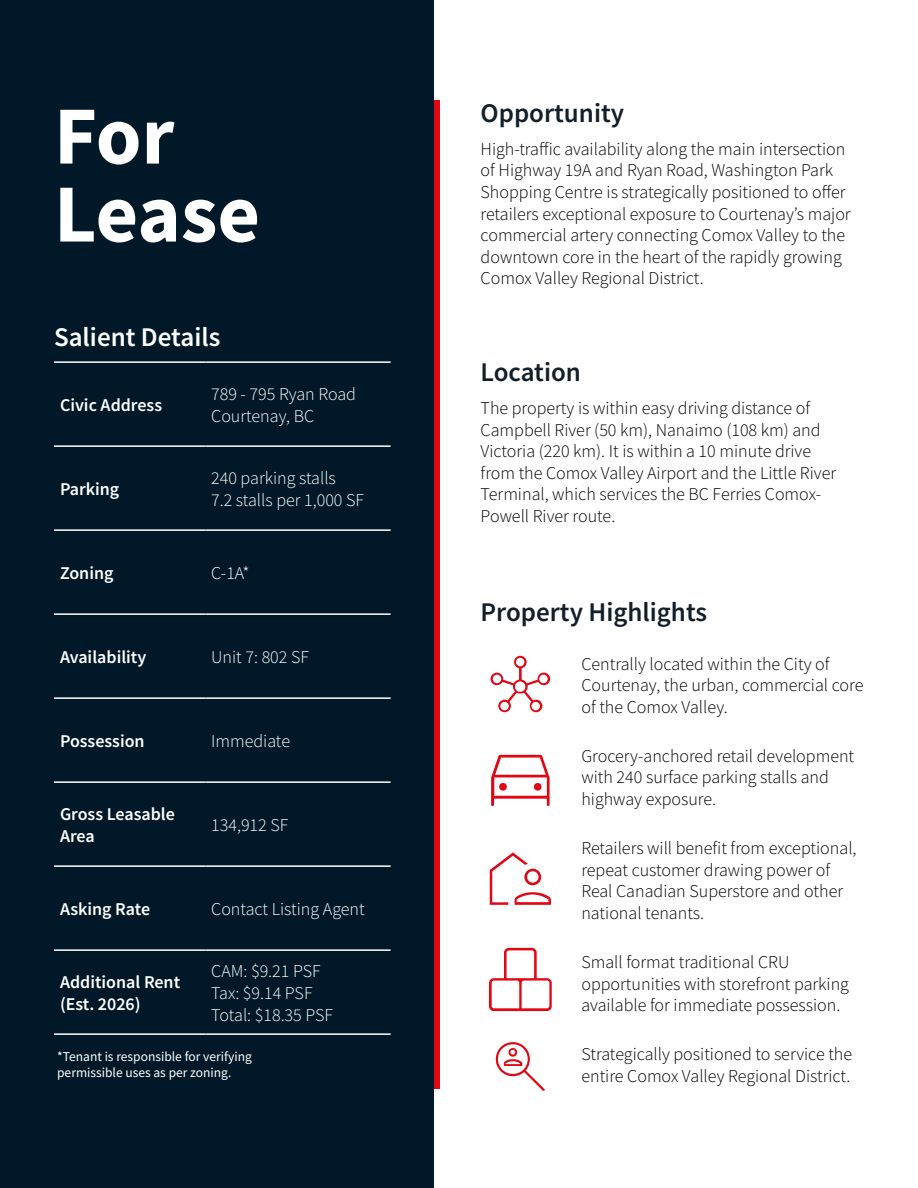
<style>
.page{position:relative;width:918px;height:1188px;background:#fff}
.page>*{position:absolute;margin:0;border:0;box-sizing:border-box;transform-origin:0 0}
.t1{font:700 82.5px/78px "Source Sans Pro";letter-spacing:-.005em;color:#fff}
.t2{font:600 27px "Source Sans Pro";color:#131e29}
.t3{font:600 27px "Source Sans Pro";color:#fff}
.t4{font:300 18px/21.6px "Source Sans Pro";color:#000}
.t5{font:300 18px/21.6px "Source Sans Pro";color:#fff}
.t6{font:600 18px/21.6px "Source Sans Pro";color:#fff}
.t7{font:13.5px/16.2px "Source Sans Pro";color:#fff}
</style>
<div class="page">
<div style="left:333px;top:101px;width:106px;height:988px;background:#e30613"></div>
<div style="left:0;top:0;width:434px;height:1188px;background:#001828"></div>
<hr style="left:54px;top:361px;width:151px;height:2px;background:#fff">
<hr style="left:205px;top:361px;width:186px;height:2px;background:#fff">
<hr style="left:54px;top:445px;width:151px;height:2px;background:#fff">
<hr style="left:205px;top:445px;width:186px;height:2px;background:#fff">
<hr style="left:54px;top:529px;width:151px;height:2px;background:#fff">
<hr style="left:205px;top:529px;width:186px;height:2px;background:#fff">
<hr style="left:54px;top:613px;width:151px;height:2px;background:#fff">
<hr style="left:205px;top:613px;width:186px;height:2px;background:#fff">
<hr style="left:54px;top:697px;width:151px;height:2px;background:#fff">
<hr style="left:205px;top:697px;width:186px;height:2px;background:#fff">
<hr style="left:54px;top:781px;width:151px;height:2px;background:#fff">
<hr style="left:205px;top:781px;width:186px;height:2px;background:#fff">
<hr style="left:54px;top:865px;width:151px;height:2px;background:#fff">
<hr style="left:205px;top:865px;width:186px;height:2px;background:#fff">
<hr style="left:54px;top:949px;width:151px;height:2px;background:#fff">
<hr style="left:205px;top:949px;width:186px;height:2px;background:#fff">
<hr style="left:54px;top:1033px;width:151px;height:2px;background:#fff">
<hr style="left:205px;top:1033px;width:186px;height:2px;background:#fff">
<svg style="left:490px;top:852px;width:61px;height:53px"></svg>
<svg style="left:489px;top:948px;width:63px;height:63px"></svg>
<svg style="left:491px;top:755px;width:59px;height:51px"></svg>
<svg style="left:496px;top:1042px;width:49px;height:49px"></svg>
<svg style="left:491px;top:656px;width:59px;height:56px"></svg>
<h1 class="t1" style="left:54px;top:96px;width:208px">For<br>Lease</h1>
<h2 class="t3" style="left:54px;top:319px;width:168px">Salient Details</h2>
<p class="t6" style="left:60px;top:394px;width:104px">Civic Address</p>
<p class="t5" style="left:211px;top:383px;width:146px">789 - 795 Ryan Road<br>Courtenay, BC</p>
<p class="t6" style="left:60px;top:478px;width:61px">Parking</p>
<p class="t5" style="left:211px;top:467px;width:154px">240 parking stalls<br>7.2 stalls per 1,000 SF</p>
<p class="t6" style="left:60px;top:562px;width:55px">Zoning</p>
<p class="t5" style="left:211px;top:562px;width:40px">C-1A*</p>
<p class="t6" style="left:60px;top:646px;width:88px">Availability</p>
<p class="t5" style="left:211px;top:646px;width:99px">Unit 7: 802 SF</p>
<p class="t6" style="left:60px;top:730px;width:86px">Possession</p>
<p class="t5" style="left:211px;top:730px;width:80px">Immediate</p>
<p class="t6" style="left:60px;top:803px;width:116px">Gross Leasable<br>Area</p>
<p class="t5" style="left:211px;top:814px;width:79px">134,912 SF</p>
<p class="t6" style="left:60px;top:898px;width:92px">Asking Rate</p>
<p class="t5" style="left:211px;top:898px;width:155px">Contact Listing Agent</p>
<p class="t6" style="left:60px;top:971px;width:122px">Additional Rent (Est. 2026)</p>
<p class="t5" style="left:211px;top:961px;width:123px">CAM: $9.21 PSF<br>Tax: $9.14 PSF<br>Total: $18.35 PSF</p>
<p class="t7" style="left:57px;top:1048px;width:196px">*Tenant is responsible for verifying permissible uses as per zoning.</p>
<h2 class="t2" style="left:481px;top:95px;width:145px">Opportunity</h2>
<p class="t4" style="left:481px;top:138px;width:372px">High-traffic availability along the main intersection of Highway 19A and Ryan Road, Washington Park Shopping Centre is strategically positioned to offer retailers exceptional exposure to Courtenay’s major commercial artery connecting Comox Valley to the downtown core in the heart of the rapidly growing Comox Valley Regional District.</p>
<h2 class="t2" style="left:481px;top:354px;width:102px">Location</h2>
<p class="t4" style="left:481px;top:397px;width:357px">The property is within easy driving distance of Campbell River (50 km), Nanaimo (108 km) and Victoria (220 km). It is within a 10 minute drive from the Comox Valley Airport and the Little River Terminal, which services the BC Ferries Comox-Powell River route.</p>
<h2 class="t2" style="left:481px;top:594px;width:228px">Property Highlights</h2>
<p class="t4" style="left:581px;top:653px;width:284px">Centrally located within the City of<br>Courtenay, the urban, commercial core of the Comox Valley.</p>
<p class="t4" style="left:581px;top:745px;width:274px">Grocery-anchored retail development with 240 surface parking stalls and highway exposure.</p>
<p class="t4" style="left:581px;top:837px;width:277px">Retailers will benefit from exceptional, repeat customer drawing power of<br>Real Canadian Superstore and other national tenants.</p>
<p class="t4" style="left:581px;top:951px;width:269px">Small format traditional CRU opportunities with storefront parking available for immediate possession.</p>
<p class="t4" style="left:581px;top:1043px;width:272px">Strategically positioned to service the entire Comox Valley Regional District.</p>
</div>
